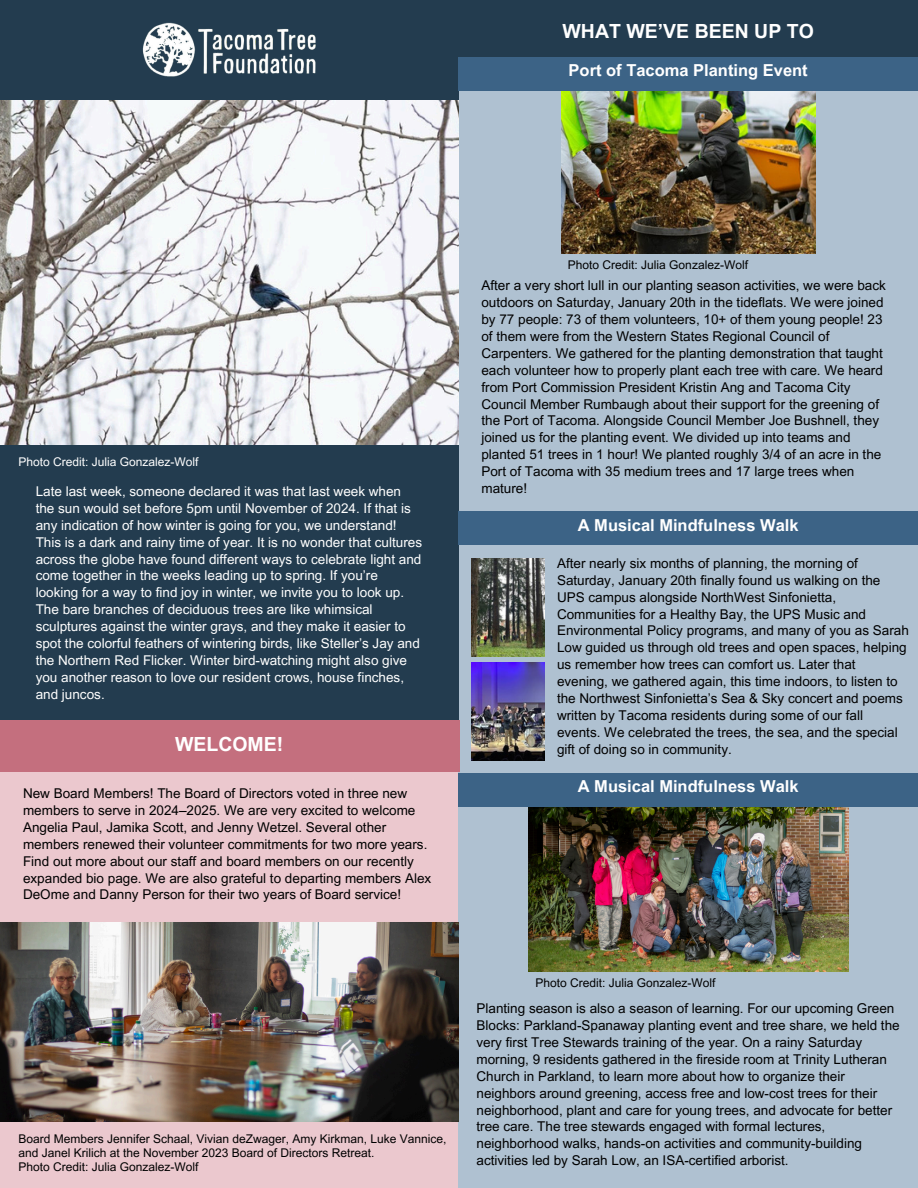
<style>
.page{position:relative;width:918px;height:1188px;background:#ebc8ce}
.page>*{position:absolute;margin:0;border:0;box-sizing:border-box;transform-origin:0 0}
.t1{font:700 19.5px "Arial MT Pro";color:#fff}
.t2{font:700 16.5px "Arial MT Pro";color:#fff}
.t3{font:13.5px/16.8px "Arial MT Pro";color:#000}
.t4{font:13.5px/16.8px "Arial MT Pro";color:#fff}
.t5{font:12px/14px "Arial MT Pro";color:#000}
.t6{font:12px "Arial MT Pro";color:#fff}
</style>
<div class="page">
<div style="left:458px;top:83px;width:460px;height:1104px;background:#afc1d1"></div>
<div style="left:0;top:0;width:459px;height:767px;background:#233c4f"></div>
<img style="left:142px;top:22px;width:174px;height:55px">
<img style="left:0;top:100px;width:459px;height:344px">
<img style="left:561px;top:90px;width:254px;height:163px">
<div style="left:0;top:721px;width:459px;height:51px;background:#c46f7e"></div>
<div style="left:458px;top:0;width:460px;height:57px;background:#233c4f"></div>
<div style="left:458px;top:57px;width:460px;height:33px;background:#3c6386"></div>
<div style="left:458px;top:512px;width:460px;height:33px;background:#3c6386"></div>
<img style="left:0;top:923px;width:459px;height:199px">
<img style="left:472px;top:662px;width:73px;height:98px">
<img style="left:472px;top:558px;width:73px;height:98px">
<img style="left:529px;top:808px;width:319px;height:163px">
<div style="left:458px;top:773px;width:460px;height:34px;background:#3c6386"></div>
<h2 class="t1" style="left:563px;top:24px;width:253px">WHAT WE’VE BEEN UP TO</h2>
<p class="t2" style="left:569px;top:64px;width:241px">Port of Tacoma Planting Event</p>
<p class="t6" style="left:18px;top:457px;width:182px">Photo Credit: Julia Gonzalez-Wolf</p>
<p class="t4" style="left:36px;top:485px;width:388px">Late last week, someone declared it was that last week when the sun would set before 5pm until November of 2024. If that is any indication of how winter is going for you, we understand!<br>This is a dark and rainy time of year. It is no wonder that cultures across the globe have found different ways to celebrate light and come together in the weeks leading up to spring. If you’re looking for a way to find joy in winter, we invite you to look up.<br>The bare branches of deciduous trees are like whimsical sculptures against the winter grays, and they make it easier to spot the colorful feathers of wintering birds, like Steller’s Jay and the Northern Red Flicker. Winter bird-watching might also give you another reason to love our resident crows, house finches, and juncos.</p>
<h3 class="t1" style="left:175px;top:737px;width:110px">WELCOME!</h3>
<p class="t3" style="left:23px;top:787px;width:410px">New Board Members! The Board of Directors voted in three new members to serve in 2024–2025. We are very excited to welcome Angelia Paul, Jamika Scott, and Jenny Wetzel. Several other members renewed their volunteer commitments for two more years.<br>Find out more about our staff and board members on our recently expanded bio page. We are also grateful to departing members Alex DeOme and Danny Person for their two years of Board service!</p>
<h3 class="t5" style="left:18px;top:1133px;width:430px">Board Members Jennifer Schaal, Vivian deZwager, Amy Kirkman, Luke Vannice, and Janel Krilich at the November 2023 Board of Directors Retreat.</h3>
<h2 class="t5" style="left:18px;top:1161px;width:182px">Photo Credit: Julia Gonzalez-Wolf</h2>
<p class="t5" style="left:568px;top:260px;width:182px">Photo Credit: Julia Gonzalez-Wolf</p>
<h3 class="t3" style="left:481px;top:279px;width:406px">After a very short lull in our planting season activities, we were back outdoors on Saturday, January 20th in the tideflats. We were joined by 77 people: 73 of them volunteers, 10+ of them young people! 23 of them were from the Western States Regional Council of Carpenters. We gathered for the planting demonstration that taught each volunteer how to properly plant each tree with care. We heard from Port Commission President Kristin Ang and Tacoma City Council Member Rumbaugh about their support for the greening of the Port of Tacoma. Alongside Council Member Joe Bushnell, they joined us for the planting event. We divided up into teams and planted 51 trees in 1 hour! We planted roughly 3/4 of an acre in the Port of Tacoma with 35 medium trees and 17 large trees when mature!</h3>
<h1 class="t2" style="left:578px;top:519px;width:222px">A Musical Mindfulness Walk</h1>
<p class="t3" style="left:557px;top:557px;width:353px">After nearly six months of planning, the morning of Saturday, January 20th finally found us walking on the UPS campus alongside NorthWest Sinfonietta, Communities for a Healthy Bay, the UPS Music and Environmental Policy programs, and many of you as Sarah Low guided us through old trees and open spaces, helping us remember how trees can comfort us. Later that evening, we gathered again, this time indoors, to listen to the Northwest Sinfonietta’s Sea &amp; Sky concert and poems written by Tacoma residents during some of our fall events. We celebrated the trees, the sea, and the special gift of doing so in community.</p>
<p class="t2" style="left:578px;top:780px;width:222px">A Musical Mindfulness Walk</p>
<h3 class="t5" style="left:535px;top:978px;width:182px">Photo Credit: Julia Gonzalez-Wolf</h3>
<p class="t3" style="left:477px;top:1002px;width:425px">Planting season is also a season of learning. For our upcoming Green Blocks: Parkland-Spanaway planting event and tree share, we held the very first Tree Stewards training of the year. On a rainy Saturday morning, 9 residents gathered in the fireside room at Trinity Lutheran Church in Parkland, to learn more about how to organize their neighbors around greening, access free and low-cost trees for their neighborhood, plant and care for young trees, and advocate for better tree care. The tree stewards engaged with formal lectures, neighborhood walks, hands-on activities and community-building activities led by Sarah Low, an ISA-certified arborist.</p>
</div>
